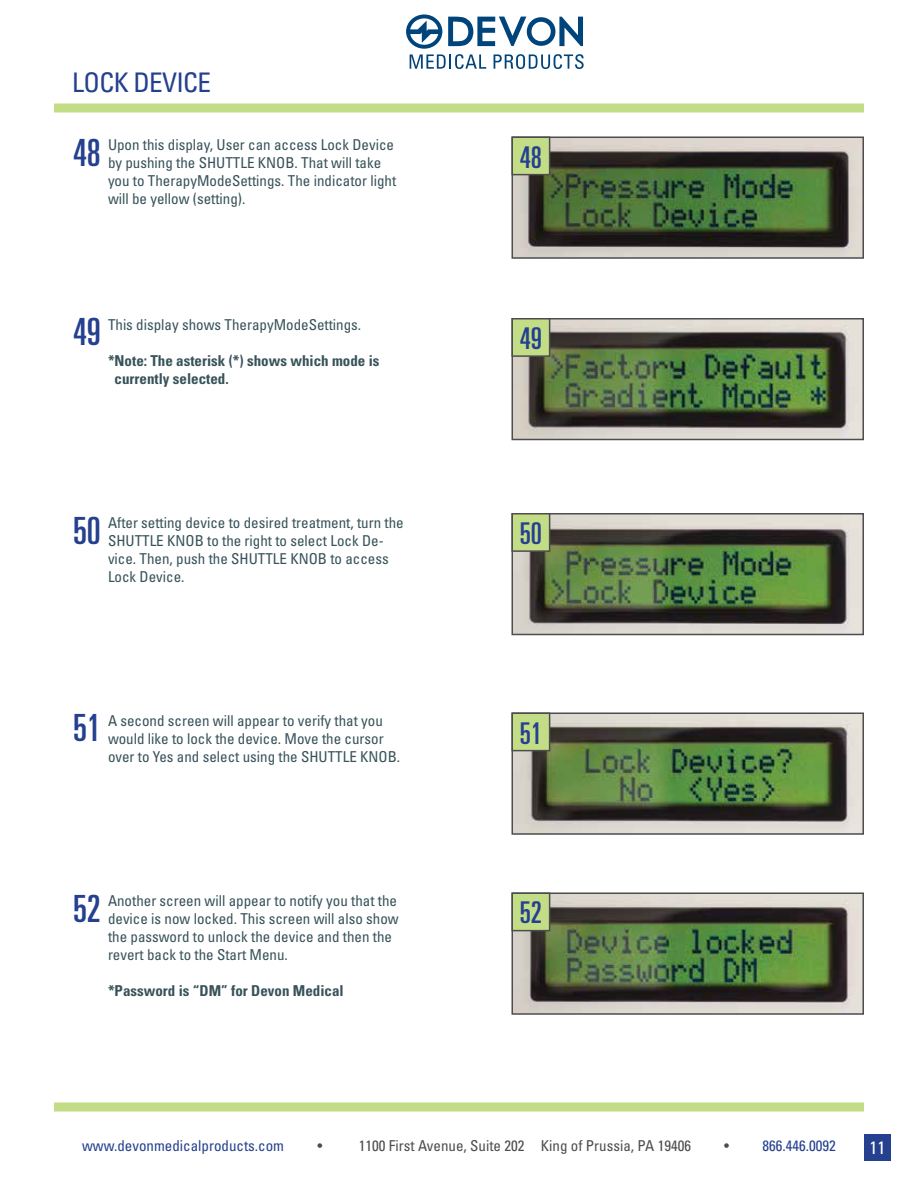
<style>
.page{position:relative;width:918px;height:1188px;background:#fff}
.page>*{position:absolute;margin:0;border:0;box-sizing:border-box;transform-origin:0 0}
.t1{font:ultra-condensed 37.5px "Univers";color:#25408f}
.t2{font:ultra-condensed 30px "Univers";color:#25408f}
.t3{font:condensed 27px "Univers";letter-spacing:-.025em;color:#25408f}
.t4{font:condensed 18px "Univers";color:#fff}
.t5{font:condensed 15px/18px "Univers";color:#375259}
.t6{font:700 condensed 15px/18px "Univers";color:#375259}
.t7{font:condensed 15px "Univers";color:#4d4d4f}
.t8{font:condensed 15px "Univers";color:#25408f}
.s1{color:#4d4d4f}
</style>
<div class="page">
<div style="left:864px;top:1134px;width:27px;height:27px;background:#25408f"></div>
<svg style="left:406px;top:14px;width:178px;height:55px"></svg>
<img style="left:515px;top:139px;width:346px;height:117px">
<div style="left:512px;top:136px;width:352px;height:123px;border:2px solid #4d4d4f"></div>
<div style="left:512px;top:136px;width:38px;height:39px;background:#c3dd87;border:2px solid #4d4d4f"></div>
<img style="left:515px;top:321px;width:346px;height:116px">
<div style="left:512px;top:318px;width:352px;height:122px;border:2px solid #4d4d4f"></div>
<div style="left:512px;top:318px;width:38px;height:39px;background:#c3dd87;border:2px solid #4d4d4f"></div>
<img style="left:515px;top:516px;width:346px;height:116px">
<div style="left:512px;top:513px;width:352px;height:122px;border:2px solid #4d4d4f"></div>
<div style="left:512px;top:513px;width:38px;height:39px;background:#c3dd87;border:2px solid #4d4d4f"></div>
<img style="left:515px;top:715px;width:346px;height:117px">
<div style="left:512px;top:712px;width:352px;height:123px;border:2px solid #4d4d4f"></div>
<div style="left:512px;top:712px;width:38px;height:39px;background:#c3dd87;border:2px solid #4d4d4f"></div>
<img style="left:515px;top:895px;width:346px;height:117px">
<div style="left:512px;top:892px;width:352px;height:123px;border:2px solid #4d4d4f"></div>
<div style="left:512px;top:892px;width:38px;height:39px;background:#c3dd87;border:2px solid #4d4d4f"></div>
<div style="left:54px;top:104px;width:810px;height:8px;background:#c3dd87"></div>
<div style="left:54px;top:1102px;width:810px;height:10px;background:#c3dd87"></div>
<h3 class="t3" style="left:72px;top:66px;width:140px">LOCK DEVICE</h3>
<h1 class="t1" style="left:73px;top:132px;width:29px">48</h1>
<p class="t5" style="left:108px;top:135px;width:290px">Upon this display, User can access Lock Device by pushing the SHUTTLE KNOB. That will take you to TherapyModeSettings. The indicator light will be yellow (setting).</p>
<h1 class="t1" style="left:73px;top:311px;width:29px">49</h1>
<p class="t5" style="left:108px;top:315px;width:255px">This display shows TherapyModeSettings.</p>
<p class="t6" style="left:115px;top:352px;width:266px;text-indent:-7px">*Note: The asterisk (*) shows which mode is currently selected.</p>
<h1 class="t1" style="left:73px;top:509px;width:29px">50</h1>
<p class="t5" style="left:108px;top:513px;width:297px">After setting device to desired treatment, turn the SHUTTLE KNOB to the right to select Lock De&shy;vice. Then, push the SHUTTLE KNOB to access Lock Device.</p>
<h1 class="t1" style="left:73px;top:706px;width:29px">51</h1>
<p class="t5" style="left:108px;top:711px;width:294px">A second screen will appear to verify that you would like to lock the device. Move the cursor over to Yes and select using the SHUTTLE KNOB.</p>
<h1 class="t1" style="left:73px;top:888px;width:29px">52</h1>
<p class="t5" style="left:108px;top:891px;width:292px">Another screen will appear to notify you that the device is now locked. This screen will also show the password to unlock the device and then the revert back to the Start Menu.</p>
<p class="t6" style="left:108px;top:982px;width:237px">*Password is “DM” for Devon Medical</p>
<h2 class="t2" style="left:520px;top:140px;width:24px">48</h2>
<h2 class="t2" style="left:520px;top:322px;width:24px">49</h2>
<h2 class="t2" style="left:520px;top:517px;width:24px">50</h2>
<h2 class="t2" style="left:520px;top:716px;width:24px">51</h2>
<h2 class="t2" style="left:520px;top:896px;width:24px">52</h2>
<p class="t8" style="left:82px;top:1136px;width:203px">www.devonmedicalproducts.com</p>
<p class="t7" style="left:317px;top:1136px;width:6px">•</p>
<p class="t7" style="left:359px;top:1136px;width:334px">1100 First Avenue, Suite 202 King of Prussia, PA 19406</p>
<p class="t8" style="left:724px;top:1136px;width:113px"><span class="s1">•</span> 866.446.0092</p>
<p class="t4" style="left:870px;top:1137px;width:17px">11</p>
</div>
